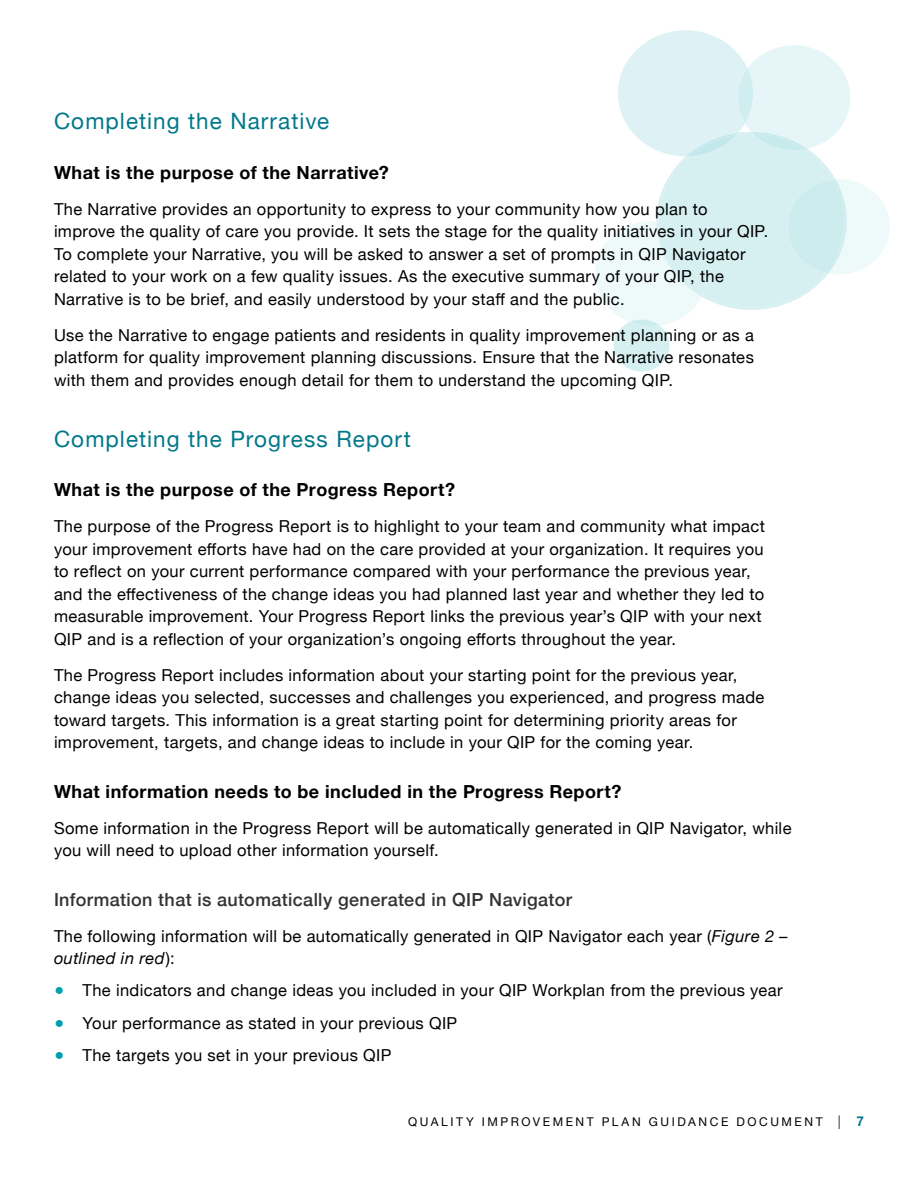
<style>
.page{position:relative;width:918px;height:1188px;background:#fff}
.page>*{position:absolute;margin:0;border:0;box-sizing:border-box;transform-origin:0 0}
.Header_2{font:22.5px "Helvetica Neue";letter-spacing:.045em;color:#00788a}
.Header_3{font:700 18px "Helvetica Neue";letter-spacing:.025em;color:#000}
.HEading_4{font:500 18px "Helvetica Neue";letter-spacing:.02em;color:#333}
.body{font:16.5px/22.5px "Helvetica Neue";letter-spacing:.02em;color:#000}
.t1{font:12px "Helvetica Neue";letter-spacing:.21em;color:#000}
.s1{font-style:italic}
.s2{color:#00a0af}
.s3{font-weight:300;font-size:13.5px}
.s4{font-weight:700;font-size:13.5px;color:#00788a}
</style>
<div class="page">
<svg style="left:595px;top:30px;width:295px;height:342px"></svg>
<p class="Header_2" style="left:54px;top:105px;width:277px">Completing the Narrative</p>
<p class="Header_3" style="left:54px;top:158px;width:336px">What is the purpose of the Narrative?</p>
<p class="body" style="left:54px;top:199px;width:716px">The Narrative provides an opportunity to express to your community how you plan to improve the quality of care you provide. It sets the stage for the quality initiatives in your QIP.<br>To complete your Narrative, you will be asked to answer a set of prompts in QIP Navigator related to your work on a few quality issues. As the executive summary of your QIP, the Narrative is to be brief, and easily understood by your staff and the public.</p>
<p class="body" style="left:54px;top:325px;width:701px;text-align:justify">Use the Narrative to engage patients and residents in quality improvement planning or as a platform for quality improvement planning discussions. Ensure that the Narrative resonates with them and provides enough detail for them to understand the upcoming QIP.</p>
<p class="Header_2" style="left:54px;top:422px;width:358px">Completing the Progress Report</p>
<p class="Header_3" style="left:54px;top:476px;width:403px">What is the purpose of the Progress Report?</p>
<p class="body" style="left:54px;top:516px;width:713px">The purpose of the Progress Report is to highlight to your team and community what impact your improvement efforts have had on the care provided at your organization. It requires you to reflect on your current performance compared with your performance the previous year, and the effectiveness of the change ideas you had planned last year and whether they led to measurable improvement. Your Progress Report links the previous year’s QIP with your next QIP and is a reflection of your organization’s ongoing efforts throughout the year.</p>
<p class="body" style="left:54px;top:665px;width:712px">The Progress Report includes information about your starting point for the previous year, change ideas you selected, successes and challenges you experienced, and progress made toward targets. This information is a great starting point for determining priority areas for improvement, targets, and change ideas to include in your QIP for the coming year.</p>
<p class="Header_3" style="left:54px;top:777px;width:569px">What information needs to be included in the Progress Report?</p>
<p class="body" style="left:54px;top:818px;width:739px">Some information in the Progress Report will be automatically generated in QIP Navigator, while you will need to upload other information yourself.</p>
<p class="HEading_4" style="left:54px;top:885px;width:520px">Information that is automatically generated in QIP Navigator</p>
<p class="body" style="left:54px;top:926px;width:735px">The following information will be automatically generated in QIP Navigator each year (<span class="s1">Figure 2 – outlined in red</span>):</p>
<p class="body" style="left:54px;top:980px;width:730px"><span class="s2">●</span> The indicators and change ideas you included in your QIP Workplan from the previous year</p>
<p class="body" style="left:54px;top:1013px;width:405px"><span class="s2">●</span> Your performance as stated in your previous QIP</p>
<p class="body" style="left:54px;top:1045px;width:339px"><span class="s2">●</span> The targets you set in your previous QIP</p>
<p class="t1" style="left:408px;top:1113px;width:457px">QUALITY IMPROVEMENT PLAN GUIDANCE DOCUMENT <span class="s3">|</span> <span class="s4">7</span></p>
</div>
